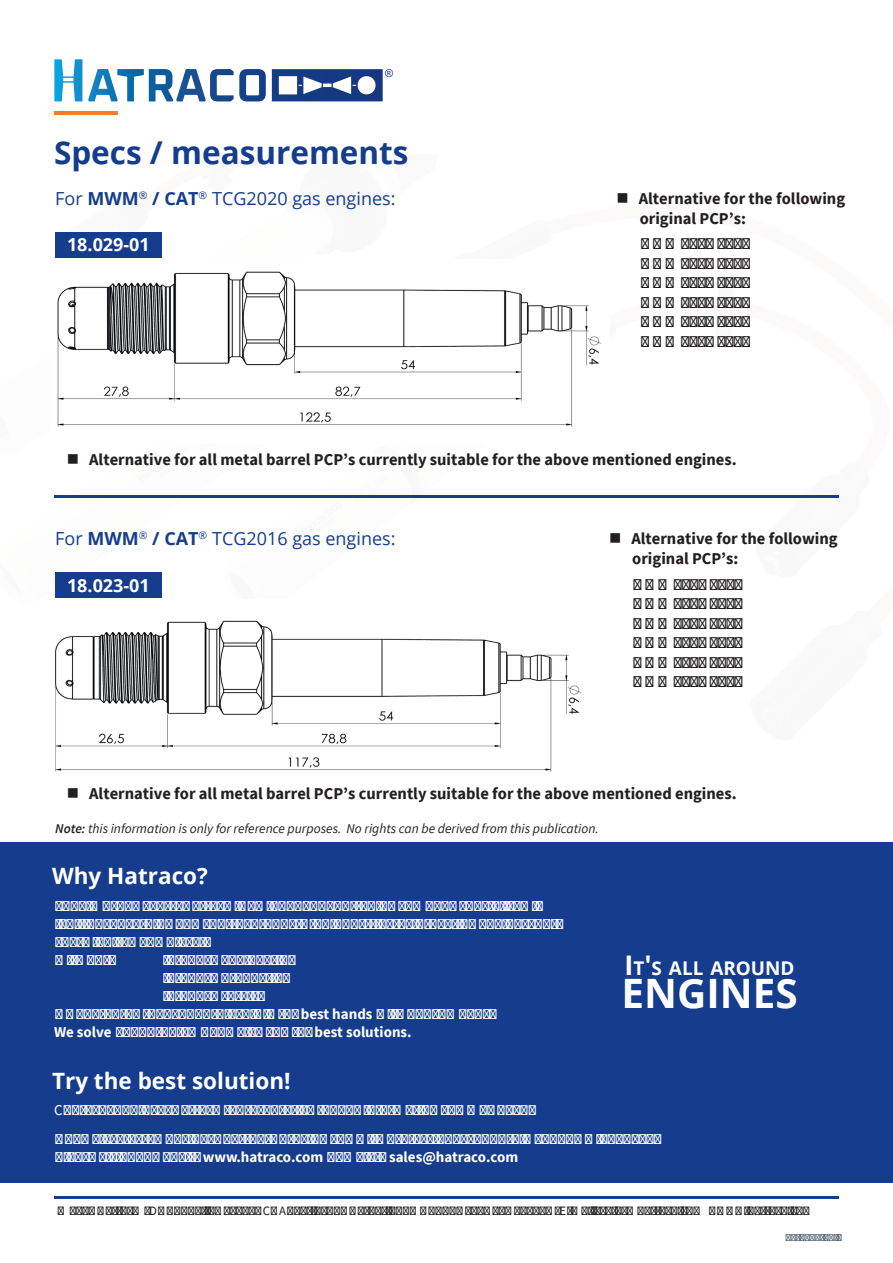
<style>
.page{position:relative;width:893px;height:1263px;background:#fff}
.page>*{position:absolute;margin:0;border:0;box-sizing:border-box;transform-origin:0 0}
.t1{font:700 40.5px "Open Sans";color:#fff}
.t2{font:700 31.5px "Open Sans";color:#153c8d}
.t3{font:700 22.5px "Open Sans";color:#fff}
.t4{font:700 18.9px "Open Sans";color:#fff}
.t5{font:18px "Open Sans";color:#153c8d}
.t6{font:700 18px "Open Sans";color:#fff}
.t7{font:700 16.5px/19.8px "Source Sans Pro";color:#231f20}
.t8{font:16.5px/19.5px "Source Sans Pro";color:#231f20;text-align:justify}
.t9{font:15px/18px "Source Sans Pro";color:#fff}
.t10{font:italic 13.5px "Source Sans Pro";color:#231f20}
.t11{font:12.75px "Source Sans Pro";color:#231f20}
.t12{font:10.8px "Arial";color:#163880}
.t13{font:10.5px "Source Sans Pro";color:#54606f}
.s1{font-weight:700}
.s2{font-weight:600}
.s3{font-size:27px}
</style>
<div class="page">
<hr style="left:54px;top:1196px;width:784px;height:2px;background:#153c8d">
<div style="left:0;top:842px;width:893px;height:340px;background:#153c8d"></div>
<svg style="left:54px;top:59px;width:329px;height:42px"></svg>
<hr style="left:54px;top:111px;width:64px;height:4px;background:#f47f26">
<img style="left:57px;top:271px;width:544px;height:156px">
<div style="left:55px;top:232px;width:107px;height:25px;background:#153c8d"></div>
<hr style="left:54px;top:495px;width:784px;height:2px;background:#153c8d">
<img style="left:55px;top:620px;width:526px;height:152px">
<div style="left:55px;top:572px;width:107px;height:25px;background:#153c8d"></div>
<p class="t12" style="left:385px;top:66px;width:9px">®</p>
<h2 class="t2" style="left:54px;top:131px;width:356px">Specs / measurements</h2>
<p class="t5" style="left:55px;top:186px;width:342px">For <span class="s1">MWM</span><sup>®</sup> <span class="s1">/ CAT</span><sup>®</sup> TCG2020 gas engines:</p>
<p class="t6" style="left:67px;top:232px;width:84px">18.029-01</p>
<p class="t7" style="left:640px;top:188px;width:207px;text-indent:-23px">■ Alternative for the following original PCP’s:</p>
<p class="t8" style="left:640px;top:234px;width:111px">MWM 1245 2176<br>MWM 1245 2828<br>MWM 1245 3318<br>MWM 1245 3388<br>MWM 1245 3556<br>MWM 1245 3572</p>
<p class="t7" style="left:67px;top:449px;width:671px">■ Alternative for all metal barrel PCP’s currently suitable for the above mentioned engines.</p>
<p class="t5" style="left:55px;top:526px;width:342px">For <span class="s1">MWM</span><sup>®</sup> <span class="s1">/ CAT</span><sup>®</sup> TCG2016 gas engines:</p>
<p class="t6" style="left:67px;top:572px;width:84px">18.023-01</p>
<p class="t7" style="left:632px;top:529px;width:207px;text-indent:-23px">■ Alternative for the following original PCP’s:</p>
<p class="t8" style="left:632px;top:574px;width:111px">MWM 1234 9475<br>MWM 1234 2668<br>MWM 1234 3055<br>MWM 1234 3755<br>MWM 1234 4096<br>MWM 1234 3562</p>
<p class="t7" style="left:67px;top:784px;width:671px">■ Alternative for all metal barrel PCP’s currently suitable for the above mentioned engines.</p>
<p class="t10" style="left:55px;top:820px;width:545px"><span class="s2">Note:</span> this information is only for reference purposes. No rights can be derived from this publication.</p>
<h3 class="t3" style="left:52px;top:859px;width:157px">Why Hatraco?</h3>
<p class="t9" style="left:54px;top:896px;width:510px">FOR ALMOST 40 YEARS, HATRACO IS AN INDEPENDENT TRADING COMPANY SPECIALIZED IN IGNITION, GOVERNING AND CONTROL PRODUCTS FOR INDUSTRIAL RECIPROCATING ENGINES, BOTH SPARK IGNITED AND DIESEL.<br>WITH OUR:</p>
<p class="t9" style="left:162px;top:950px;width:134px">IN-HOUSE ENGINEERING</p>
<p class="t9" style="left:162px;top:968px;width:129px">IN-HOUSE PRODUCTION</p>
<p class="t9" style="left:162px;top:986px;width:103px">IN-HOUSE SERVICE</p>
<p class="t9" style="left:54px;top:1004px;width:439px">WE GUARANTEE THAT YOUR PROJECT IS IN THE <span class="s1">best hands</span> WITH OUR COMPANY.</p>
<p class="t9" style="left:54px;top:1022px;width:359px"><span class="s1">We solve</span> YOUR PROBLEMS AND GIVE YOU THE <span class="s1">best solutions.</span></p>
<h3 class="t3" style="left:52px;top:1065px;width:240px">Try the best solution!</h3>
<p class="t9" style="left:54px;top:1101px;width:479px">CONTACT YOUR LOCAL HATRACO REPRESENTATIVE FOR ANY INFORMATION YOU MAY NEED.</p>
<p class="t4" style="left:624px;top:955px;width:172px"><span class="s3">I</span>T<span class="s3">'</span>S ALL AROUND</p>
<h1 class="t1" style="left:621px;top:965px;width:174px">ENGINES</h1>
<p class="t9" style="left:54px;top:1130px;width:604px">OUR WELL SELECTED BUSINESS PARTNERS PROVIDE YOU WITH PROFESSIONAL SUPPORT IN YOUR OWN LANGUAGE.<br>PLEASE VISIT OUR WEBSITE <span class="s1">www.hatraco.com</span> OR MAIL TO <span class="s1">sales@hatraco.com</span></p>
<p class="t11" style="left:57px;top:1203px;width:758px">© 2024 HATRACO | DE KOPPELING 3, 6986 CS ANGERLO, THE NETHERLANDS | PHONE : +31 316 280191 | E-MAIL: SALES@HATRACO.COM | WWW.HATRACO.COM</p>
<p class="t13" style="left:785px;top:1231px;width:58px">01-2024-V3.3</p>
</div>
